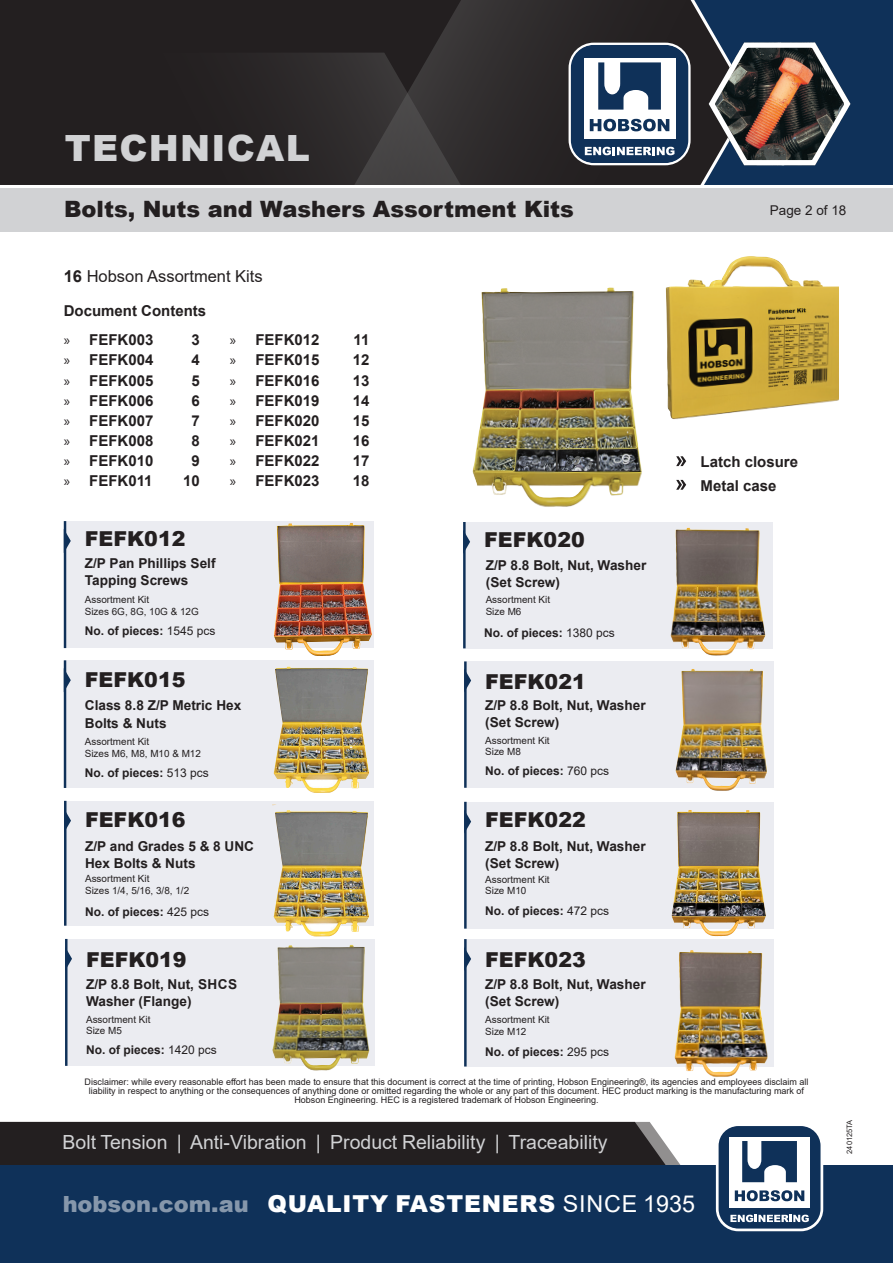
<style>
.page{position:relative;width:893px;height:1263px;background:#fff}
.page>*{position:absolute;margin:0;border:0;box-sizing:border-box;transform-origin:0 0}
.t1{font:900 36.15px "Arial";letter-spacing:.035em;color:#d1d2d4}
.t2{font:900 23.25px "Arial";letter-spacing:.035em;color:#fff}
.t3{font:900 22.5px "Arial";color:#231f20}
.Headings{font:900 20.55px "Arial";color:#231f20}
.t4{font:19.5px "Arial";color:#d1d2d4}
.Headings-2{font:16.5px "Arial";color:#231f20}
.Headings-3{font:700 15px "Arial";color:#231f20}
.Headings-4{font:700 13.65px/17.1px "Arial";color:#231f20}
.t5{font:13.5px "Arial";color:#231f20}
.Headings-5{font:700 12px "Arial";color:#231f20}
.Headings-6{font:9.9px/11.9px "Arial";color:#231f20}
.t6{font:9px/9px "Arial";color:#231f20;text-align:center}
.t7{font:7.5px "Arial";color:#231f20}
.s1{font-weight:700}
.s2{font-family:"Myriad Pro";font-weight:400}
.s3{font-weight:400}
.s4{font-size:22.5px}
</style>
<div class="page">
<div style="left:0;top:1122px;width:681px;height:43px;background:#231f20"></div>
<div style="left:0;top:1165px;width:893px;height:98px;background:#0f3159"></div>
<svg style="left:720px;top:1127px;width:102px;height:103px"></svg>
<div style="left:716px;top:1123px;width:107px;height:108px;border:3px solid #fff;border-radius:21px"></div>
<div style="left:0;top:0;width:354px;height:185px;background:#231f20"></div>
<svg style="left:64px;top:53px;width:290px;height:132px;background:#262223"></svg>
<svg style="left:354px;top:0;width:216px;height:185px;background:#312e2f"></svg>
<div style="left:0;top:188px;width:893px;height:44px;background:#d1d2d4"></div>
<svg style="left:570px;top:0;width:323px;height:185px;background:#424e5f"></svg>
<img style="left:472px;top:288px;width:170px;height:219px">
<img style="left:666px;top:256px;width:173px;height:164px">
<svg style="left:676px;top:456px;width:10px;height:10px"></svg>
<svg style="left:676px;top:480px;width:10px;height:10px"></svg>
<div style="left:64px;top:801px;width:309px;height:125px;background:#ebecf1"></div>
<img style="left:272px;top:805px;width:97px;height:131px">
<hr style="left:64px;top:801px;width:2px;height:125px;background:#0f3159">
<svg style="left:66px;top:808px;width:5px;height:25px"></svg>
<div style="left:64px;top:661px;width:309px;height:127px;background:#ebecf1"></div>
<img style="left:274px;top:667px;width:95px;height:126px">
<hr style="left:64px;top:660px;width:2px;height:128px;background:#0f3159">
<svg style="left:66px;top:668px;width:5px;height:24px"></svg>
<div style="left:464px;top:939px;width:310px;height:127px;background:#ebecf1"></div>
<img style="left:674px;top:950px;width:94px;height:127px">
<hr style="left:464px;top:939px;width:3px;height:127px;background:#0f3159">
<svg style="left:464px;top:947px;width:7px;height:24px"></svg>
<div style="left:464px;top:661px;width:310px;height:127px;background:#ebecf1"></div>
<img style="left:675px;top:669px;width:76px;height:122px">
<hr style="left:464px;top:661px;width:3px;height:127px;background:#0f3159">
<svg style="left:464px;top:668px;width:7px;height:25px"></svg>
<div style="left:65px;top:939px;width:309px;height:127px;background:#ebecf1"></div>
<img style="left:272px;top:945px;width:98px;height:126px">
<hr style="left:65px;top:939px;width:3px;height:127px;background:#0f3159">
<svg style="left:67px;top:947px;width:5px;height:24px"></svg>
<div style="left:463px;top:522px;width:310px;height:126px;background:#ebecf1"></div>
<img style="left:670px;top:528px;width:95px;height:128px">
<hr style="left:463px;top:522px;width:3px;height:126px;background:#0f3159">
<svg style="left:463px;top:530px;width:7px;height:24px"></svg>
<div style="left:464px;top:802px;width:310px;height:127px;background:#ebecf1"></div>
<img style="left:672px;top:810px;width:76px;height:126px">
<hr style="left:464px;top:802px;width:3px;height:127px;background:#0f3159">
<svg style="left:464px;top:809px;width:7px;height:25px"></svg>
<div style="left:64px;top:521px;width:309px;height:127px;background:#ebecf1"></div>
<img style="left:274px;top:523px;width:76px;height:127px">
<hr style="left:64px;top:521px;width:2px;height:127px;background:#0f3159">
<svg style="left:66px;top:529px;width:5px;height:24px"></svg>
<h1 class="t1" style="left:65px;top:121px;width:247px">TECHNICAL</h1>
<h3 class="t3" style="left:64px;top:193px;width:511px">Bolts, Nuts and Washers Assortment Kits</h3>
<h3 class="t5" style="left:770px;top:201px;width:78px">Page 2 of 18</h3>
<p class="Headings-2" style="left:64px;top:265px;width:201px"><span class="s1">16</span> Hobson Assortment Kits</p>
<p class="Headings-3" style="left:64px;top:300px;width:144px">Document Contents</p>
<p class="Headings-3" style="left:64px;top:329px;width:91px"><span class="s2">»</span> FEFK003</p>
<p class="Headings-3" style="left:192px;top:329px;width:10px">3</p>
<p class="Headings-3" style="left:64px;top:350px;width:91px"><span class="s2">»</span> FEFK004</p>
<p class="Headings-3" style="left:192px;top:350px;width:10px">4</p>
<p class="Headings-3" style="left:64px;top:370px;width:91px"><span class="s2">»</span> FEFK005</p>
<p class="Headings-3" style="left:192px;top:370px;width:10px">5</p>
<p class="Headings-3" style="left:64px;top:390px;width:91px"><span class="s2">»</span> FEFK006</p>
<p class="Headings-3" style="left:192px;top:390px;width:10px">6</p>
<p class="Headings-3" style="left:64px;top:410px;width:91px"><span class="s2">»</span> FEFK007</p>
<p class="Headings-3" style="left:192px;top:410px;width:10px">7</p>
<p class="Headings-3" style="left:64px;top:430px;width:91px"><span class="s2">»</span> FEFK008</p>
<p class="Headings-3" style="left:192px;top:430px;width:10px">8</p>
<p class="Headings-3" style="left:64px;top:450px;width:91px"><span class="s2">»</span> FEFK010</p>
<p class="Headings-3" style="left:192px;top:450px;width:10px">9</p>
<p class="Headings-3" style="left:64px;top:470px;width:90px"><span class="s2">»</span> FEFK011</p>
<p class="Headings-3" style="left:183px;top:470px;width:18px">10</p>
<p class="Headings-3" style="left:230px;top:329px;width:91px"><span class="s2">»</span> FEFK012</p>
<p class="Headings-3" style="left:354px;top:329px;width:17px">11</p>
<p class="Headings-3" style="left:230px;top:350px;width:91px"><span class="s2">»</span> FEFK015</p>
<p class="Headings-3" style="left:353px;top:350px;width:18px">12</p>
<p class="Headings-3" style="left:230px;top:370px;width:91px"><span class="s2">»</span> FEFK016</p>
<p class="Headings-3" style="left:353px;top:370px;width:18px">13</p>
<p class="Headings-3" style="left:230px;top:390px;width:91px"><span class="s2">»</span> FEFK019</p>
<p class="Headings-3" style="left:353px;top:390px;width:18px">14</p>
<p class="Headings-3" style="left:230px;top:410px;width:91px"><span class="s2">»</span> FEFK020</p>
<p class="Headings-3" style="left:353px;top:410px;width:18px">15</p>
<p class="Headings-3" style="left:230px;top:430px;width:91px"><span class="s2">»</span> FEFK021</p>
<p class="Headings-3" style="left:353px;top:430px;width:18px">16</p>
<p class="Headings-3" style="left:230px;top:450px;width:91px"><span class="s2">»</span> FEFK022</p>
<p class="Headings-3" style="left:353px;top:450px;width:18px">17</p>
<p class="Headings-3" style="left:230px;top:470px;width:91px"><span class="s2">»</span> FEFK023</p>
<p class="Headings-3" style="left:353px;top:470px;width:18px">18</p>
<p class="Headings" style="left:85px;top:524px;width:102px">FEFK012</p>
<p class="Headings-4" style="left:85px;top:555px;width:132px">Z/P Pan Phillips Self<br>Tapping Screws</p>
<p class="Headings-6" style="left:85px;top:593px;width:115px">Assortment Kit<br>Sizes 6G, 8G, 10G &amp; 12G</p>
<p class="Headings-5" style="left:85px;top:622px;width:132px">No. of pieces: <span class="s3">1545 pcs</span></p>
<p class="Headings" style="left:85px;top:665px;width:102px">FEFK015</p>
<p class="Headings-4" style="left:85px;top:697px;width:158px">Class 8.8 Z/P Metric Hex<br>Bolts &amp; Nuts</p>
<p class="Headings-6" style="left:85px;top:735px;width:66px">Assortment Kit</p>
<p class="Headings-6" style="left:85px;top:747px;width:118px">Sizes M6, M8, M10 &amp; M12</p>
<p class="Headings-5" style="left:85px;top:765px;width:126px">No. of pieces: <span class="s3">513 pcs</span></p>
<p class="Headings" style="left:85px;top:805px;width:102px">FEFK016</p>
<p class="Headings-4" style="left:85px;top:838px;width:170px">Z/P and Grades 5 &amp; 8 UNC<br>Hex Bolts &amp; Nuts</p>
<p class="Headings-6" style="left:85px;top:873px;width:66px">Assortment Kit</p>
<p class="Headings-6" style="left:85px;top:885px;width:106px">Sizes 1/4, 5/16, 3/8, 1/2</p>
<p class="Headings-5" style="left:85px;top:903px;width:126px">No. of pieces: <span class="s3">425 pcs</span></p>
<p class="Headings" style="left:86px;top:945px;width:102px">FEFK019</p>
<p class="Headings-4" style="left:86px;top:976px;width:153px">Z/P 8.8 Bolt, Nut, SHCS<br>Washer (Flange)</p>
<p class="Headings-6" style="left:86px;top:1013px;width:66px">Assortment Kit</p>
<p class="Headings-6" style="left:86px;top:1025px;width:37px">Size M5</p>
<p class="Headings-5" style="left:86px;top:1041px;width:132px">No. of pieces: <span class="s3">1420 pcs</span></p>
<p class="Headings" style="left:484px;top:524px;width:102px">FEFK020</p>
<p class="Headings-4" style="left:486px;top:556px;width:162px">Z/P 8.8 Bolt, Nut, Washer (Set Screw)</p>
<p class="Headings-6" style="left:486px;top:594px;width:66px">Assortment Kit</p>
<p class="Headings-6" style="left:486px;top:606px;width:37px">Size M6</p>
<p class="Headings-5" style="left:484px;top:624px;width:132px">No. of pieces: <span class="s3">1380 pcs</span></p>
<p class="Headings" style="left:485px;top:666px;width:102px">FEFK021</p>
<p class="Headings-4" style="left:485px;top:697px;width:162px">Z/P 8.8 Bolt, Nut, Washer (Set Screw)</p>
<p class="Headings-6" style="left:485px;top:734px;width:66px">Assortment Kit</p>
<p class="Headings-6" style="left:485px;top:746px;width:37px">Size M8</p>
<p class="Headings-5" style="left:485px;top:763px;width:126px">No. of pieces: <span class="s3">760 pcs</span></p>
<p class="Headings" style="left:485px;top:804px;width:102px">FEFK022</p>
<p class="Headings-4" style="left:485px;top:838px;width:162px">Z/P 8.8 Bolt, Nut, Washer (Set Screw)</p>
<p class="Headings-6" style="left:485px;top:873px;width:66px">Assortment Kit</p>
<p class="Headings-6" style="left:485px;top:885px;width:43px">Size M10</p>
<p class="Headings-5" style="left:485px;top:902px;width:126px">No. of pieces: <span class="s3">472 pcs</span></p>
<p class="Headings" style="left:485px;top:944px;width:102px">FEFK023</p>
<p class="Headings-4" style="left:485px;top:975px;width:162px">Z/P 8.8 Bolt, Nut, Washer (Set Screw)</p>
<p class="Headings-6" style="left:485px;top:1013px;width:66px">Assortment Kit</p>
<p class="Headings-6" style="left:485px;top:1025px;width:43px">Size M12</p>
<p class="Headings-5" style="left:485px;top:1043px;width:126px">No. of pieces: <span class="s3">295 pcs</span></p>
<p class="Headings-3" style="left:700px;top:451px;width:99px">Latch closure</p>
<p class="Headings-3" style="left:700px;top:475px;width:77px">Metal case</p>
<p class="t6" style="left:85px;top:1077px;width:725px">Disclaimer: while every reasonable effort has been made to ensure that this document is correct at the time of printing, Hobson Engineering®, its agencies and employees disclaim all liability in respect to anything or the consequences of anything done or omitted regarding the whole or any part of this document. HEC product marking is the manufacturing mark of<br>Hobson Engineering. HEC is a registered trademark of Hobson Engineering.</p>
<h3 class="t4" style="left:63px;top:1129px;width:546px">Bolt Tension | Anti-Vibration | Product Reliability | Traceability</h3>
<h2 class="t2" style="left:63px;top:1187px;width:634px"><span class="s4">hobson.com.au</span> QUALITY FASTENERS <span class="s3">SINCE 1935</span></h2>
<p class="t7" style="left:844px;top:1154px;width:36px;rotate:-90deg">240125TA</p>
</div>
